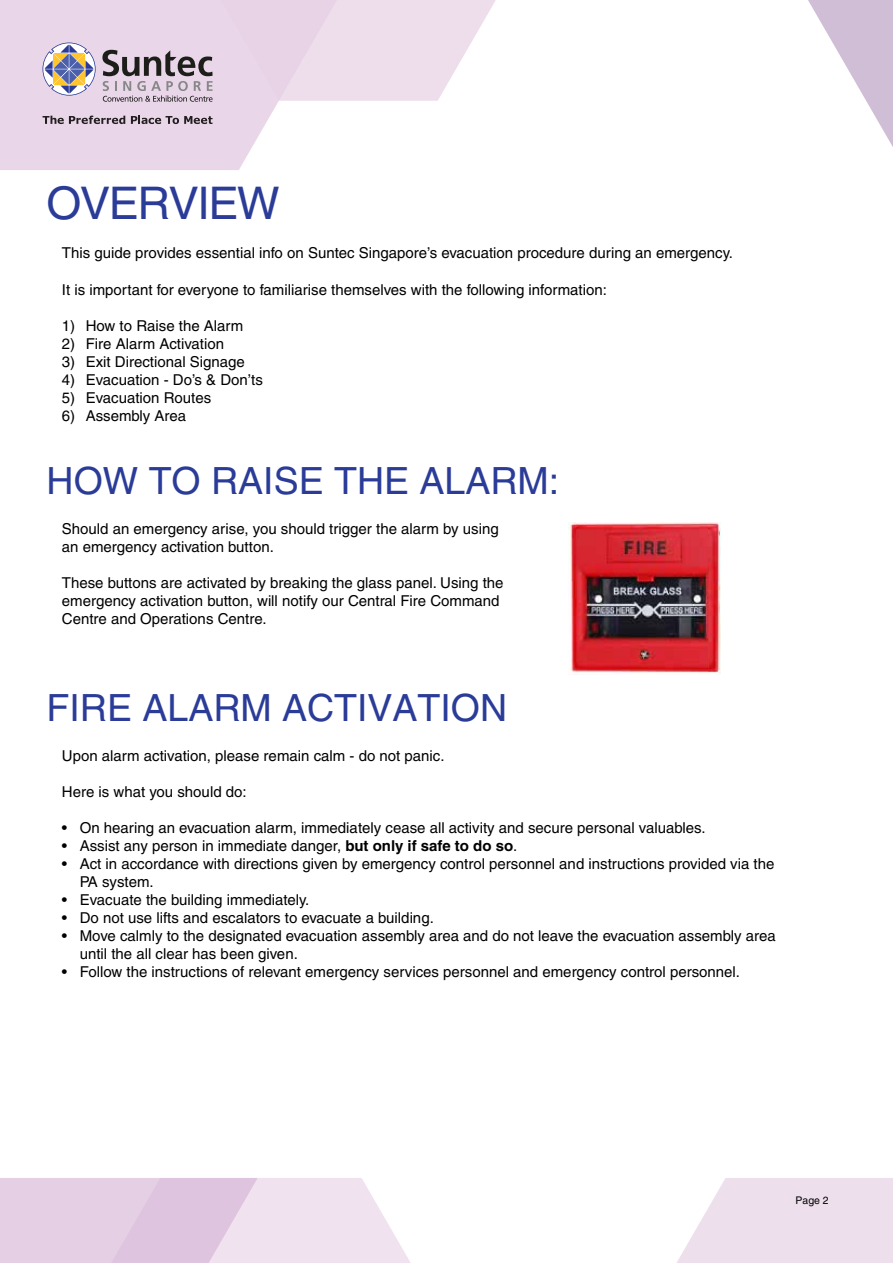
<style>
.page{position:relative;width:893px;height:1263px;background:#fff}
.page>*{position:absolute;margin:0;border:0;box-sizing:border-box;transform-origin:0 0}
.t1{font:45px "Helvetica";letter-spacing:-.03em;color:#2a3c98}
.t2{font:37.5px "Helvetica";color:#2a3c98}
.t3{font:15px/18px "Helvetica";color:#010101}
.t4{font:10.5px "Helvetica";color:#010101}
.s1{font-weight:700}
</style>
<div class="page">
<div style="left:0;top:0;width:279px;height:170px;background:#e9d7e9"></div>
<svg style="left:221px;top:0;width:275px;height:101px;background:#eddeec"></svg>
<svg style="left:43px;top:116px;width:82px;height:8px"></svg>
<svg style="left:131px;top:116px;width:82px;height:8px"></svg>
<svg style="left:102px;top:50px;width:111px;height:52px;background:#b2a6b2"></svg>
<svg style="left:43px;top:43px;width:53px;height:53px"></svg>
<svg style="left:0;top:1178px;width:411px;height:85px;background:#e8d6e8"></svg>
<svg style="left:677px;top:1178px;width:216px;height:85px;background:#f0e2ef"></svg>
<svg style="left:808px;top:0;width:85px;height:147px"></svg>
<img style="left:568px;top:522px;width:152px;height:153px">
<h1 class="t1" style="left:47px;top:177px;width:235px">OVERVIEW</h1>
<p class="t3" style="left:62px;top:244px;width:672px">This guide provides essential info on Suntec Singapore’s evacuation procedure during an emergency.</p>
<p class="t3" style="left:62px;top:280px;width:546px">It is important for everyone to familiarise themselves with the following information:</p>
<p class="t3" style="left:62px;top:316px;width:183px">1) How to Raise the Alarm</p>
<p class="t3" style="left:62px;top:334px;width:164px">2) Fire Alarm Activation</p>
<p class="t3" style="left:62px;top:352px;width:185px">3) Exit Directional Signage</p>
<p class="t3" style="left:62px;top:370px;width:203px">4) Evacuation - Do’s &amp; Don’ts</p>
<p class="t3" style="left:62px;top:388px;width:151px">5) Evacuation Routes</p>
<p class="t3" style="left:62px;top:406px;width:126px">6) Assembly Area</p>
<h2 class="t2" style="left:47px;top:459px;width:514px">HOW TO RAISE THE ALARM:</h2>
<p class="t3" style="left:62px;top:520px;width:438px">Should an emergency arise, you should trigger the alarm by using an emergency activation button.</p>
<p class="t3" style="left:62px;top:574px;width:443px">These buttons are activated by breaking the glass panel. Using the emergency activation button, will notify our Central Fire Command<br>Centre and Operations Centre.</p>
<h2 class="t2" style="left:47px;top:686px;width:462px">FIRE ALARM ACTIVATION</h2>
<p class="t3" style="left:62px;top:747px;width:384px">Upon alarm activation, please remain calm - do not panic.</p>
<p class="t3" style="left:62px;top:783px;width:186px">Here is what you should do:</p>
<p class="t3" style="left:62px;top:819px;width:645px">• On hearing an evacuation alarm, immediately cease all activity and secure personal valuables.</p>
<p class="t3" style="left:62px;top:837px;width:457px">• Assist any person in immediate danger, <span class="s1">but only if safe to do so</span>.</p>
<p class="t3" style="left:80px;top:855px;width:696px;text-indent:-18px">• Act in accordance with directions given by emergency control personnel and instructions provided via the<br>PA system.</p>
<p class="t3" style="left:62px;top:891px;width:249px">• Evacuate the building immediately.</p>
<p class="t3" style="left:62px;top:909px;width:373px">• Do not use lifts and escalators to evacuate a building.</p>
<p class="t3" style="left:80px;top:927px;width:697px;text-indent:-18px">• Move calmly to the designated evacuation assembly area and do not leave the evacuation assembly area until the all clear has been given.</p>
<p class="t3" style="left:62px;top:963px;width:680px">• Follow the instructions of relevant emergency services personnel and emergency control personnel.</p>
<p class="t4" style="left:795px;top:1194px;width:35px">Page 2</p>
</div>
